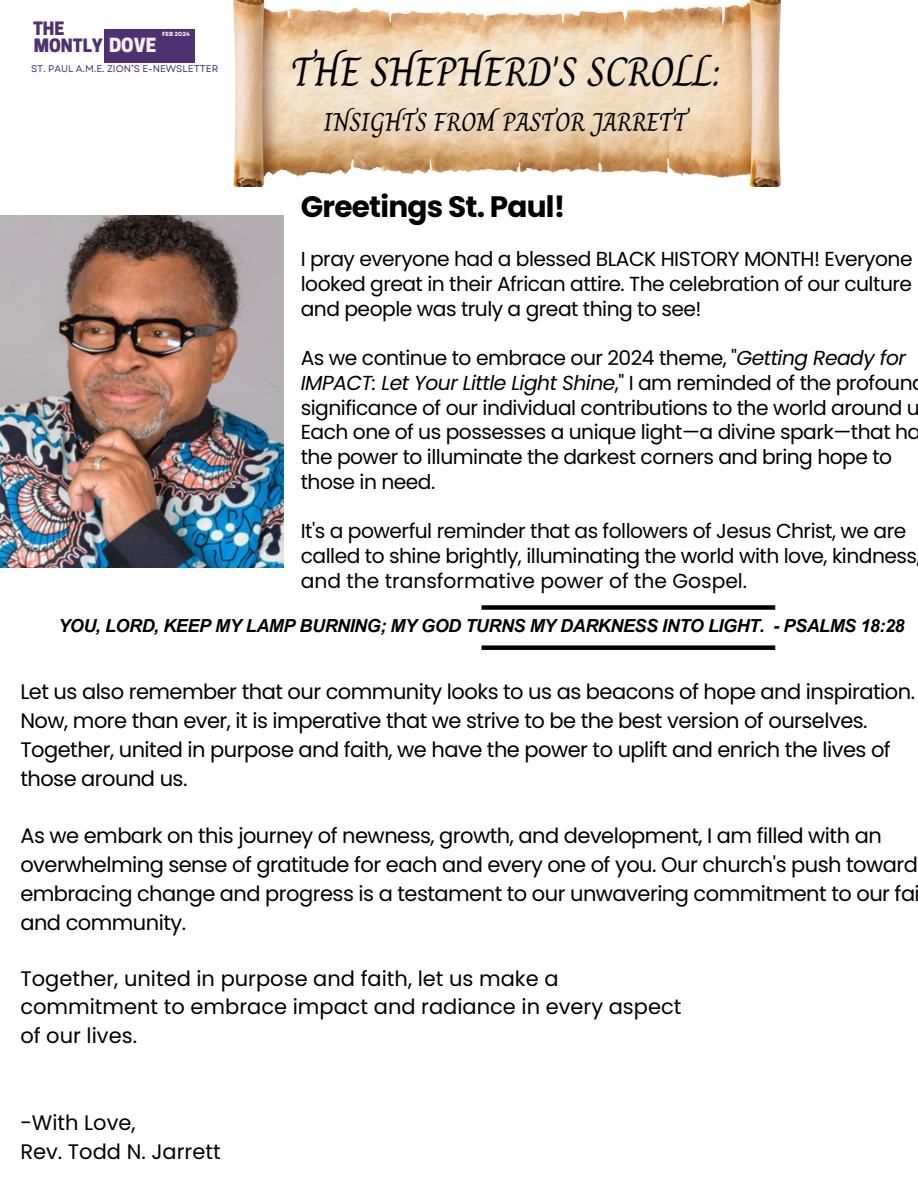
<style>
.page{position:relative;width:918px;height:1188px;background:#fff}
.page>*{position:absolute;margin:0;border:0;box-sizing:border-box;transform-origin:0 0}
.t1{font:40.95px "Charm";letter-spacing:-.025em;color:#000}
.t2{font:700 29.55px "Poppins";letter-spacing:-.025em;color:#000}
.t3{font:25.95px "Charm";letter-spacing:-.025em;color:#000}
.t4{font:21px/28.8px "Poppins";letter-spacing:-.025em;color:#000}
.t5{font:21px/28.8px "Poppins";color:#000}
.t6{font:20.25px/24.8px "Poppins";letter-spacing:-.025em;color:#000}
.t7{font:italic 700 18px "Arial MT Pro";letter-spacing:-.025em;color:#000}
.t8{font:800 17.25px/17.4px "Cooper Hewitt";color:#4f3072}
.t9{font:9.6px "Garet";color:#4f3072}
.t10{font:700 5.85px "Garet";color:#fff}
.s1{font-size:18.3px;color:#f5f0f3}
.s2{font-style:italic}
</style>
<div class="page">
<img style="left:234px;top:0;width:547px;height:187px">
<img style="left:0;top:216px;width:283px;height:352px">
<div style="left:105px;top:29px;width:90px;height:34px;background:#4f3072"></div>
<div style="left:482px;top:605px;width:293px;height:5px;background:#000"></div>
<div style="left:482px;top:645px;width:293px;height:5px;background:#000"></div>
<p class="t8" style="left:33px;top:22px;width:125px">THE<br>MONTLY <span class="s1">DOVE</span></p>
<p class="t9" style="left:31px;top:62px;width:189px">ST. PAUL A.M.E. ZION’S E-NEWSLETTER</p>
<p class="t10" style="left:162px;top:30px;width:29px">FEB 2024</p>
<h1 class="t1" style="left:291px;top:40px;width:432px">THE SHEPHERD'S SCROLL:</h1>
<p class="t3" style="left:323px;top:102px;width:366px">INSIGHTS FROM PASTOR JARRETT</p>
<h2 class="t2" style="left:301px;top:186px;width:266px">Greetings St. Paul!</h2>
<p class="t6" style="left:301px;top:247px;width:613px;text-align:justify">I pray everyone had a blessed BLACK HISTORY MONTH! Everyone looked great in their African attire. The celebration of our culture and people was truly a great thing to see!</p>
<p class="t6" style="left:301px;top:346px;width:622px">As we continue to embrace our 2024 theme, "<span class="s2">Getting Ready for IMPACT: Let Your Little Light Shine</span>," I am reminded of the profoun significance of our individual contributions to the world around u Each one of us possesses a unique light—a divine spark—that ha the power to illuminate the darkest corners and bring hope to those in need.</p>
<p class="t6" style="left:301px;top:519px;width:618px">It's a powerful reminder that as followers of Jesus Christ, we are called to shine brightly, illuminating the world with love, kindness and the transformative power of the Gospel.</p>
<p class="t7" style="left:58px;top:619px;width:848px">YOU, LORD, KEEP MY LAMP BURNING; MY GOD TURNS MY DARKNESS INTO LIGHT. - PSALMS 18:28</p>
<p class="t4" style="left:20px;top:677px;width:896px">Let us also remember that our community looks to us as beacons of hope and inspiration.<br>Now, more than ever, it is imperative that we strive to be the best version of ourselves.<br>Together, united in purpose and faith, we have the power to uplift and enrich the lives of those around us.</p>
<p class="t4" style="left:20px;top:822px;width:901px">As we embark on this journey of newness, growth, and development, I am filled with an overwhelming sense of gratitude for each and every one of you. Our church's push toward embracing change and progress is a testament to our unwavering commitment to our fai and community.</p>
<p class="t5" style="left:20px;top:964px;width:663px">Together, united in purpose and faith, let us make a commitment to embrace impact and radiance in every aspect of our lives.</p>
<p class="t5" style="left:20px;top:1108px;width:202px">-With Love,<br>Rev. Todd N. Jarrett</p>
</div>
